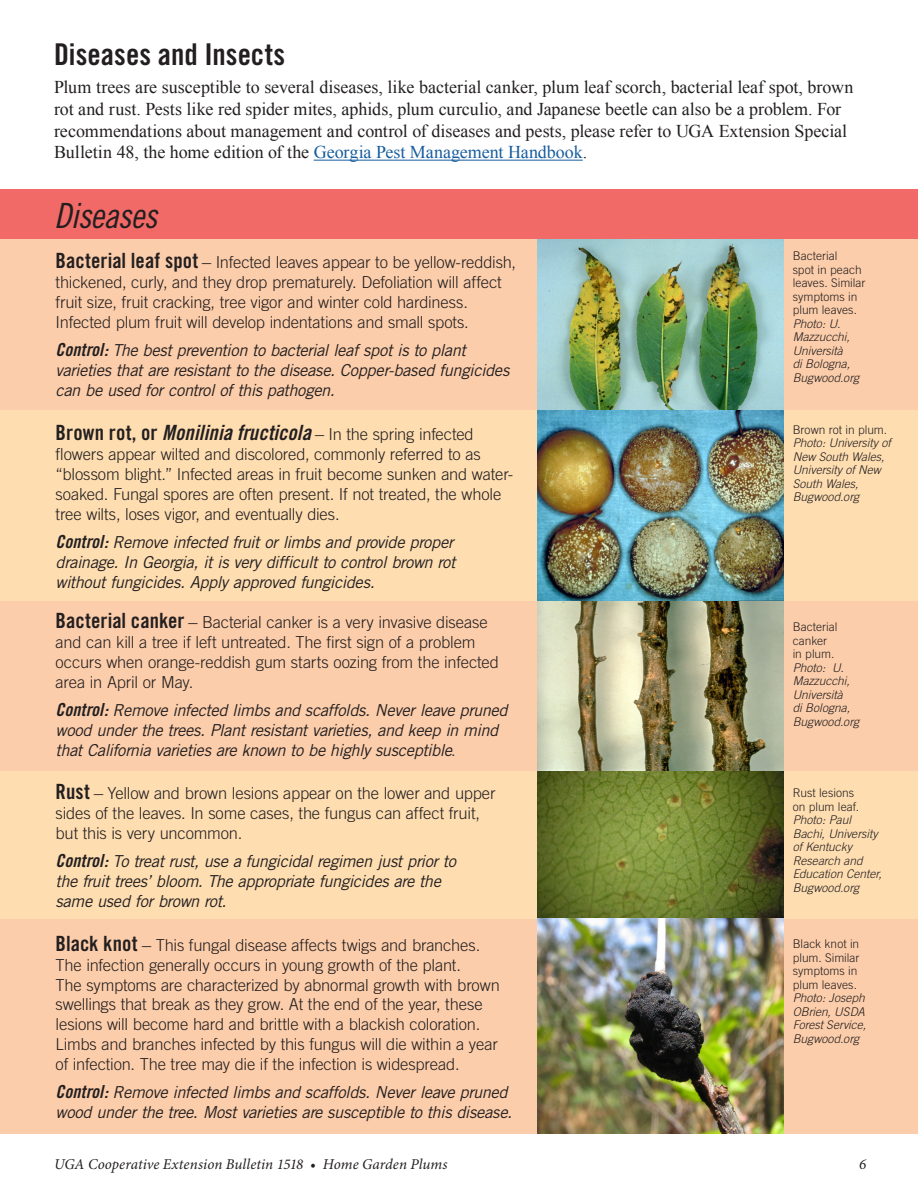
<style>
.page{position:relative;width:918px;height:1188px;background:#fff}
.page>*{position:absolute;margin:0;border:0;box-sizing:border-box;transform-origin:0 0}
.t1{font:34.8px "Trade Gothic Cond Eighteen Obl";letter-spacing:-.015em;color:#231f20}
.t2{font:30px "Trade Gothic Bold Cond Twenty";letter-spacing:.005em;color:#231f20}
.t3{font:21px "Trade Gothic Bold Cond Twenty Obl";letter-spacing:.005em;color:#231f20}
.t4{font:18px/21.6px "Times New Roman";color:#231f20}
.t5{font:300 16.5px/19.8px "Trade Gothic";letter-spacing:-.01em;color:#231f20}
.t6{font:italic 16.5px/19.8px "Trade Gothic";letter-spacing:-.025em;color:#231f20}
.t7{font:italic 15px "Minion Pro";letter-spacing:.005em;color:#231f20}
.Footer_Pub_Info{font:italic 300 12px/13.5px "Trade Gothic";letter-spacing:-.005em;color:#231f20}
.Footer_Pub_Info-2{font:300 12px/13.5px "Trade Gothic";color:#231f20}
.s1{color:#175d9e}
.s2{font-family:"Trade Gothic Bold Cond Twenty";font-weight:400;font-size:21px}
.s3{font-family:"Times New Roman";font-weight:400;font-size:18px}
.s4{font-family:"Trade Gothic Bold Cond Twenty Obl";font-style:normal;font-size:18px}
.s5{font-family:"Trade Gothic Bold Cond Twenty"}
.s6{font-family:"Times New Roman";font-size:18px}
.s7{font-family:"Trade Gothic";font-weight:300;font-size:16.5px}
.s8{font-weight:300;font-style:normal}
.s9{font-style:italic}
.s10{font-style:normal}
</style>
<div class="page">
<div style="left:0;top:239px;width:918px;height:172px;background:#fccdaa"></div>
<div style="left:0;top:190px;width:918px;height:49px;background:#f16a67"></div>
<div style="left:0;top:601px;width:918px;height:172px;background:#fccdaa"></div>
<div style="left:0;top:919px;width:918px;height:215px;background:#fccdaa"></div>
<div style="left:0;top:411px;width:918px;height:190px;background:#feddb1"></div>
<div style="left:0;top:771px;width:918px;height:148px;background:#feddb1"></div>
<hr style="left:314px;top:160px;width:269px;height:1px;background:#175d9e">
<img style="left:538px;top:239px;width:245px;height:895px">
<p class="t2" style="left:54px;top:36px;width:233px">Diseases and Insects</p>
<p class="t4" style="left:54px;top:76px;width:801px">Plum trees are susceptible to several diseases, like bacterial canker, plum leaf scorch, bacterial leaf spot, brown rot and rust. Pests like red spider mites, aphids, plum curculio, and Japanese beetle can also be a problem. For recommendations about management and control of diseases and pests, please refer to UGA Extension Special Bulletin 48, the home edition of the <span class="s1">Georgia Pest Management Handbook</span>.</p>
<p class="t1" style="left:54px;top:195px;width:105px">Diseases</p>
<p class="t5" style="left:56px;top:252px;width:462px"><span class="s2">Bacterial leaf spot</span> <span class="s3">–</span> Infected leaves appear to be yellow-reddish, thickened, curly, and they drop prematurely. Defoliation will affect fruit size, fruit cracking, tree vigor and winter cold hardiness.<br>Infected plum fruit will develop indentations and small spots.</p>
<p class="t6" style="left:56px;top:340px;width:455px"><span class="s4">Control:</span> The best prevention to bacterial leaf spot is to plant varieties that are resistant to the disease. Copper-based fungicides can be used for control of this pathogen.</p>
<p class="t3" style="left:56px;top:420px;width:420px"><span class="s5">Brown rot, or</span> Monilinia fructicola <span class="s6">–</span> <span class="s7">In the spring infected</span></p>
<p class="t5" style="left:56px;top:444px;width:459px">flowers appear wilted and discolored, commonly referred to as “blossom blight.” Infected areas in fruit become sunken and water&shy;soaked. Fungal spores are often present. If not treated, the whole tree wilts, loses vigor, and eventually dies.</p>
<p class="t6" style="left:56px;top:532px;width:401px;text-align:justify"><span class="s4">Control:</span> Remove infected fruit or limbs and provide proper drainage. In Georgia, it is very difficult to control brown rot without fungicides. Apply approved fungicides.</p>
<p class="t5" style="left:56px;top:612px;width:445px"><span class="s2">Bacterial canker</span> <span class="s3">–</span> Bacterial canker is a very invasive disease and can kill a tree if left untreated. The first sign of a problem occurs when orange-reddish gum starts oozing from the infected area in April or May.</p>
<p class="t6" style="left:56px;top:700px;width:454px"><span class="s4">Control:</span> Remove infected limbs and scaffolds. Never leave pruned wood under the trees. Plant resistant varieties, and keep in mind that California varieties are known to be highly susceptible<span class="s8">.</span></p>
<p class="t5" style="left:56px;top:783px;width:441px"><span class="s2">Rust</span> <span class="s3">–</span> Yellow and brown lesions appear on the lower and upper sides of the leaves. In some cases, the fungus can affect fruit, but this is very uncommon.</p>
<p class="t6" style="left:56px;top:851px;width:402px"><span class="s4">Control:</span> To treat rust, use a fungicidal regimen just prior to the fruit trees’ bloom. The appropriate fungicides are the same used for brown rot.</p>
<p class="t5" style="left:56px;top:935px;width:446px"><span class="s2">Black knot</span> <span class="s3">–</span> This fungal disease affects twigs and branches.<br>The infection generally occurs in young growth of the plant.<br>The symptoms are characterized by abnormal growth with brown swellings that break as they grow. At the end of the year, these lesions will become hard and brittle with a blackish coloration.<br>Limbs and branches infected by this fungus will die within a year of infection. The tree may die if the infection is widespread.</p>
<p class="t6" style="left:56px;top:1082px;width:458px"><span class="s4">Control:</span> Remove infected limbs and scaffolds. Never leave pruned wood under the tree. Most varieties are susceptible to this disease.</p>
<p class="Footer_Pub_Info-2" style="left:793px;top:249px;width:74px">Bacterial<br>spot in peach leaves. Similar symptoms in plum leaves.<br><span class="s9">Photo: U.<br>Mazzucchi,<br>Università<br>di Bologna,<br>Bugwood.org</span></p>
<p class="Footer_Pub_Info" style="left:793px;top:423px;width:100px"><span class="s10">Brown rot in plum.<br></span>Photo: University of<br>New South Wales,<br>University of New<br>South Wales,<br>Bugwood.org</p>
<p class="Footer_Pub_Info" style="left:793px;top:620px;width:68px"><span class="s10">Bacterial canker<br>in plum.<br></span>Photo: U.<br>Mazzucchi,<br>Università<br>di Bologna,<br>Bugwood.org</p>
<p class="Footer_Pub_Info" style="left:793px;top:786px;width:91px"><span class="s10">Rust lesions<br>on plum leaf.<br></span>Photo: Paul<br>Bachi, University of Kentucky<br>Research and<br>Education Center,<br>Bugwood.org</p>
<p class="Footer_Pub_Info" style="left:793px;top:937px;width:75px"><span class="s10">Black knot in plum. Similar symptoms in plum leaves.<br></span>Photo: Joseph<br>OBrien, USDA<br>Forest Service,<br>Bugwood.org</p>
<p class="t7" style="left:54px;top:1155px;width:395px">UGA Cooperative Extension Bulletin 1518 • Home Garden Plums</p>
<p class="t7" style="left:859px;top:1155px;width:9px">6</p>
</div>
